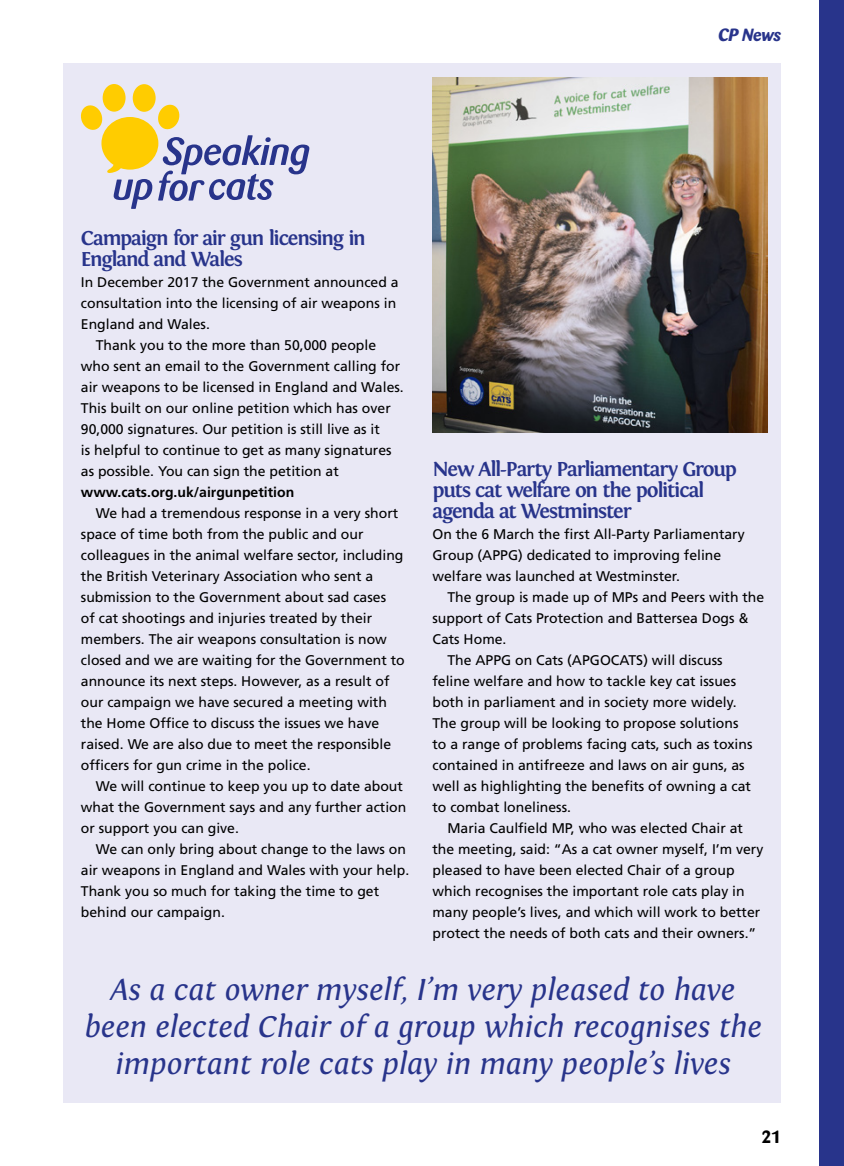
<style>
.page{position:relative;width:844px;height:1166px;background:#fff}
.page>*{position:absolute;margin:0;border:0;box-sizing:border-box;transform-origin:0 0}
.t1{font:italic 31.5px/36.8px "Fontin";color:#28348b;text-align:center}
.t2{font:700 21px/21px "Fontin";letter-spacing:-.06em;color:#28348b}
.t3{font:italic 700 17.5px "Barmeno BQ";letter-spacing:-.01em;color:#28348b}
.t4{font:700 17.5px "Barmeno BQ";color:#000}
.t5{font:14px/21px "Frutiger";color:#000}
.t6{font:700 14px "Frutiger";color:#000}
</style>
<div class="page">
<div style="left:819px;top:0;width:24px;height:1166px;background:#28348b"></div>
<div style="left:63px;top:63px;width:717px;height:1040px;background:#e9e8f5"></div>
<div style="left:103px;top:84px;width:22px;height:28px;background:#fc0;border-radius:50%"></div>
<div style="left:133px;top:84px;width:23px;height:28px;background:#fc0;border-radius:50%"></div>
<svg style="left:81px;top:103px;width:228px;height:106px"></svg>
<img style="left:432px;top:77px;width:335px;height:355px">
<p class="t3" style="left:718px;top:24px;width:64px">CP News</p>
<h2 class="t2" style="left:81px;top:227px;width:286px">Campaign for air gun licensing in<br>England and Wales</h2>
<p class="t5" style="left:81px;top:272px;width:319px">In December 2017 the Government announced a</p>
<p class="t5" style="left:81px;top:293px;width:317px">consultation into the licensing of air weapons in</p>
<p class="t5" style="left:81px;top:314px;width:130px">England and Wales.</p>
<p class="t5" style="left:96px;top:335px;width:282px">Thank you to the more than 50,000 people</p>
<p class="t5" style="left:81px;top:356px;width:320px">who sent an email to the Government calling for</p>
<p class="t5" style="left:81px;top:377px;width:324px">air weapons to be licensed in England and Wales.</p>
<p class="t5" style="left:81px;top:398px;width:311px">This built on our online petition which has over</p>
<p class="t5" style="left:81px;top:419px;width:300px">90,000 signatures. Our petition is still live as it</p>
<p class="t5" style="left:81px;top:440px;width:312px">is helpful to continue to get as many signatures</p>
<p class="t5" style="left:81px;top:461px;width:259px">as possible. You can sign the petition at</p>
<p class="t6" style="left:81px;top:484px;width:215px">www.cats.org.uk/airgunpetition</p>
<p class="t5" style="left:81px;top:503px;width:325px;text-indent:15px">We had a tremendous response in a very short space of time both from the public and our colleagues in the animal welfare sector, including the British Veterinary Association who sent a submission to the Government about sad cases<br>of cat shootings and injuries treated by their members. The air weapons consultation is now closed and we are waiting for the Government to announce its next steps. However, as a result of our campaign we have secured a meeting with the Home Office to discuss the issues we have raised. We are also due to meet the responsible officers for gun crime in the police.</p>
<p class="t5" style="left:81px;top:776px;width:327px;text-indent:15px">We will continue to keep you up to date about what the Government says and any further action or support you can give.</p>
<p class="t5" style="left:81px;top:839px;width:330px;text-indent:15px">We can only bring about change to the laws on air weapons in England and Wales with your help.<br>Thank you so much for taking the time to get behind our campaign.</p>
<h2 class="t2" style="left:432px;top:458px;width:306px">New All-Party Parliamentary Group puts cat welfare on the political agenda at Westminster</h2>
<p class="t5" style="left:432px;top:524px;width:313px">On the 6 March the first All-Party Parliamentary<br>Group (APPG) dedicated to improving feline welfare was launched at Westminster.</p>
<p class="t5" style="left:447px;top:587px;width:318px">The group is made up of MPs and Peers with the</p>
<p class="t5" style="left:432px;top:608px;width:317px">support of Cats Protection and Battersea Dogs &amp;</p>
<p class="t5" style="left:432px;top:629px;width:75px">Cats Home.</p>
<p class="t5" style="left:447px;top:650px;width:277px">The APPG on Cats (APGOCATS) will discuss</p>
<p class="t5" style="left:432px;top:671px;width:305px">feline welfare and how to tackle key cat issues</p>
<p class="t5" style="left:432px;top:692px;width:305px">both in parliament and in society more widely.</p>
<p class="t5" style="left:432px;top:713px;width:307px">The group will be looking to propose solutions</p>
<p class="t5" style="left:432px;top:734px;width:321px">to a range of problems facing cats, such as toxins</p>
<p class="t5" style="left:432px;top:755px;width:313px">contained in antifreeze and laws on air guns, as</p>
<p class="t5" style="left:432px;top:776px;width:320px">well as highlighting the benefits of owning a cat</p>
<p class="t5" style="left:432px;top:797px;width:140px">to combat loneliness.</p>
<p class="t5" style="left:447px;top:818px;width:297px">Maria Caulfield MP, who was elected Chair at</p>
<p class="t5" style="left:432px;top:839px;width:332px">the meeting, said: “As a cat owner myself, I’m very</p>
<p class="t5" style="left:432px;top:860px;width:303px">pleased to have been elected Chair of a group</p>
<p class="t5" style="left:432px;top:881px;width:313px">which recognises the important role cats play in</p>
<p class="t5" style="left:432px;top:902px;width:329px">many people’s lives, and which will work to better</p>
<p class="t5" style="left:432px;top:923px;width:325px">protect the needs of both cats and their owners.”</p>
<h1 class="t1" style="left:84px;top:971px;width:679px">As a cat owner myself, I’m very pleased to have been elected Chair of a group which recognises the important role cats play in many people’s lives</h1>
<p class="t4" style="left:761px;top:1126px;width:20px">21</p>
</div>
